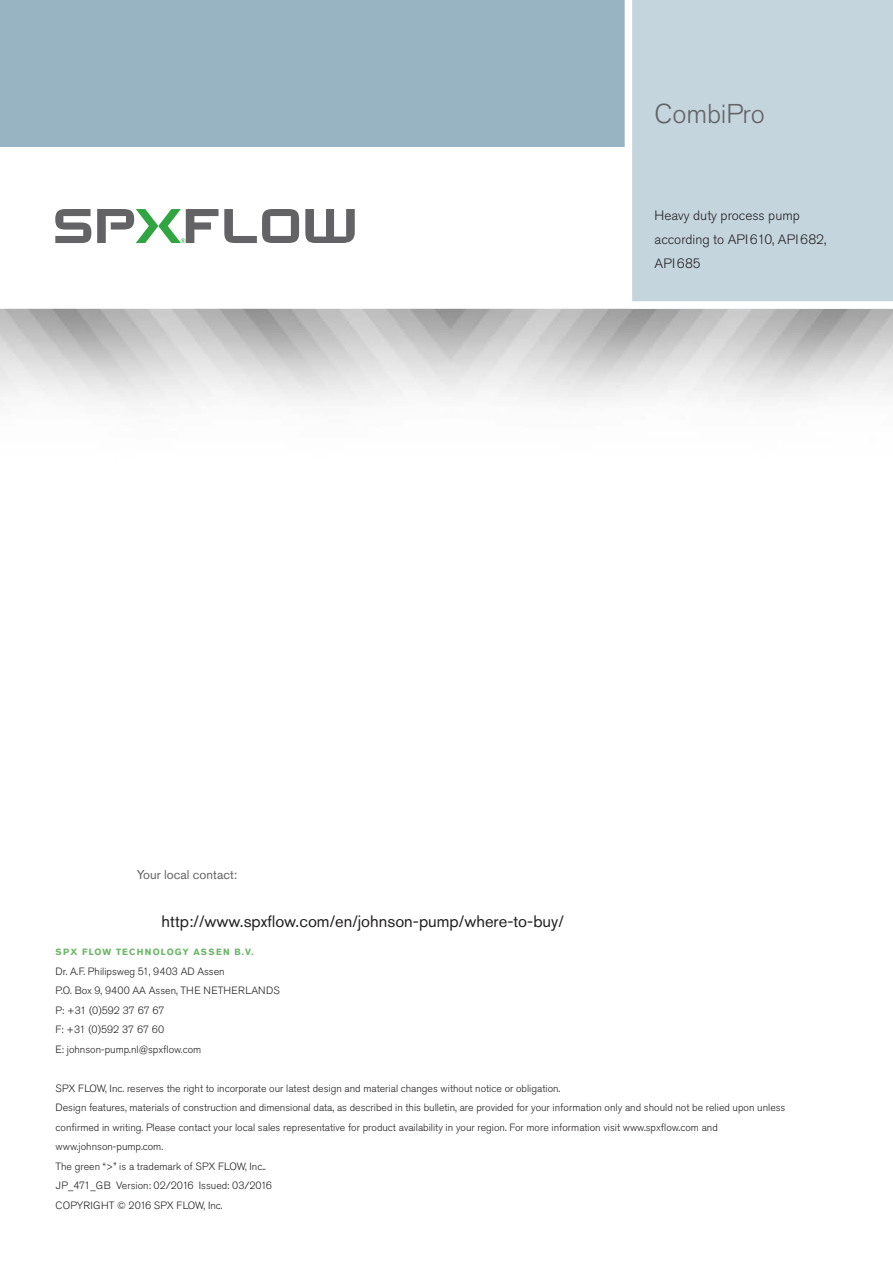
<style>
.page{position:relative;width:893px;height:1263px;background:#fff}
.page>*{position:absolute;margin:0;border:0;box-sizing:border-box;transform-origin:0 0}
.Back_Cover_Corner_He{font:300 27px "Akzidenz Grotesk Pro";letter-spacing:-.005em;color:#636366}
.t1{font:16.5px "Akzidenz Grotesk Pro";color:#231f20}
.Sub-Headline_Seconda{font:300 13.5px/24px "Akzidenz Grotesk Pro";color:#231f20}
.Address{font:12.75px "Akzidenz Grotesk Pro";color:#636366}
.Legal_Disclaimer{font:300 10.5px/19.5px "Akzidenz Grotesk Pro";color:#231f20}
.Back_Cover_Contact_I{font:300 10.5px "Akzidenz Grotesk Pro";color:#231f20}
.Back_Cover_Sub-Headl{font:700 9px "Akzidenz Grotesk Pro";letter-spacing:.12em;color:#6bb668}
</style>
<div class="page">
<div style="left:0;top:0;width:630px;height:146px;background:#98b4c2"></div>
<div style="left:631px;top:0;width:262px;height:308px;background:#c5d5de"></div>
<div style="left:0;top:301px;width:893px;height:8px;background:#fff"></div>
<div style="left:625px;top:0;width:7px;height:306px;background:#fff"></div>
<svg style="left:55px;top:209px;width:36px;height:34px"></svg>
<svg style="left:305px;top:209px;width:50px;height:34px"></svg>
<svg style="left:97px;top:209px;width:202px;height:34px"></svg>
<p class="Back_Cover_Corner_He" style="left:655px;top:96px;width:112px">CombiPro</p>
<p class="Sub-Headline_Seconda" style="left:655px;top:203px;width:173px">Heavy duty process pump according to API610, API682,<br>API685</p>
<p class="Address" style="left:137px;top:866px;width:102px">Your local contact:</p>
<p class="t1" style="left:162px;top:910px;width:404px">http://www.spxflow.com/en/johnson-pump/where-to-buy/</p>
<p class="Back_Cover_Sub-Headl" style="left:56px;top:946px;width:200px">SPX FLOW TECHNOLOGY ASSEN B.V.</p>
<p class="Back_Cover_Contact_I" style="left:56px;top:964px;width:171px">Dr. A.F. Philipsweg 51, 9403 AD Assen</p>
<p class="Back_Cover_Contact_I" style="left:56px;top:984px;width:226px">P.O. Box 9, 9400 AA Assen, THE NETHERLANDS</p>
<p class="Back_Cover_Contact_I" style="left:56px;top:1003px;width:110px">P: +31 (0)592 37 67 67</p>
<p class="Back_Cover_Contact_I" style="left:56px;top:1023px;width:110px">F: +31 (0)592 37 67 60</p>
<p class="Back_Cover_Contact_I" style="left:56px;top:1042px;width:147px">E: johnson-pump.nl@spxflow.com</p>
<p class="Legal_Disclaimer" style="left:56px;top:1078px;width:506px">SPX FLOW, Inc. reserves the right to incorporate our latest design and material changes without notice or obligation.</p>
<p class="Legal_Disclaimer" style="left:56px;top:1098px;width:731px">Design features, materials of construction and dimensional data, as described in this bulletin, are provided for your information only and should not be relied upon unless confirmed in writing. Please contact your local sales representative for product availability in your region. For more information visit www.spxflow.com and www.johnson-pump.com.</p>
<p class="Legal_Disclaimer" style="left:56px;top:1156px;width:212px">The green “&gt;” is a trademark of SPX FLOW, Inc..</p>
<p class="Legal_Disclaimer" style="left:56px;top:1176px;width:218px">JP_471_GB Version: 02/2016 Issued: 03/2016</p>
<p class="Legal_Disclaimer" style="left:56px;top:1195px;width:169px">COPYRIGHT © 2016 SPX FLOW, Inc.</p>
</div>
